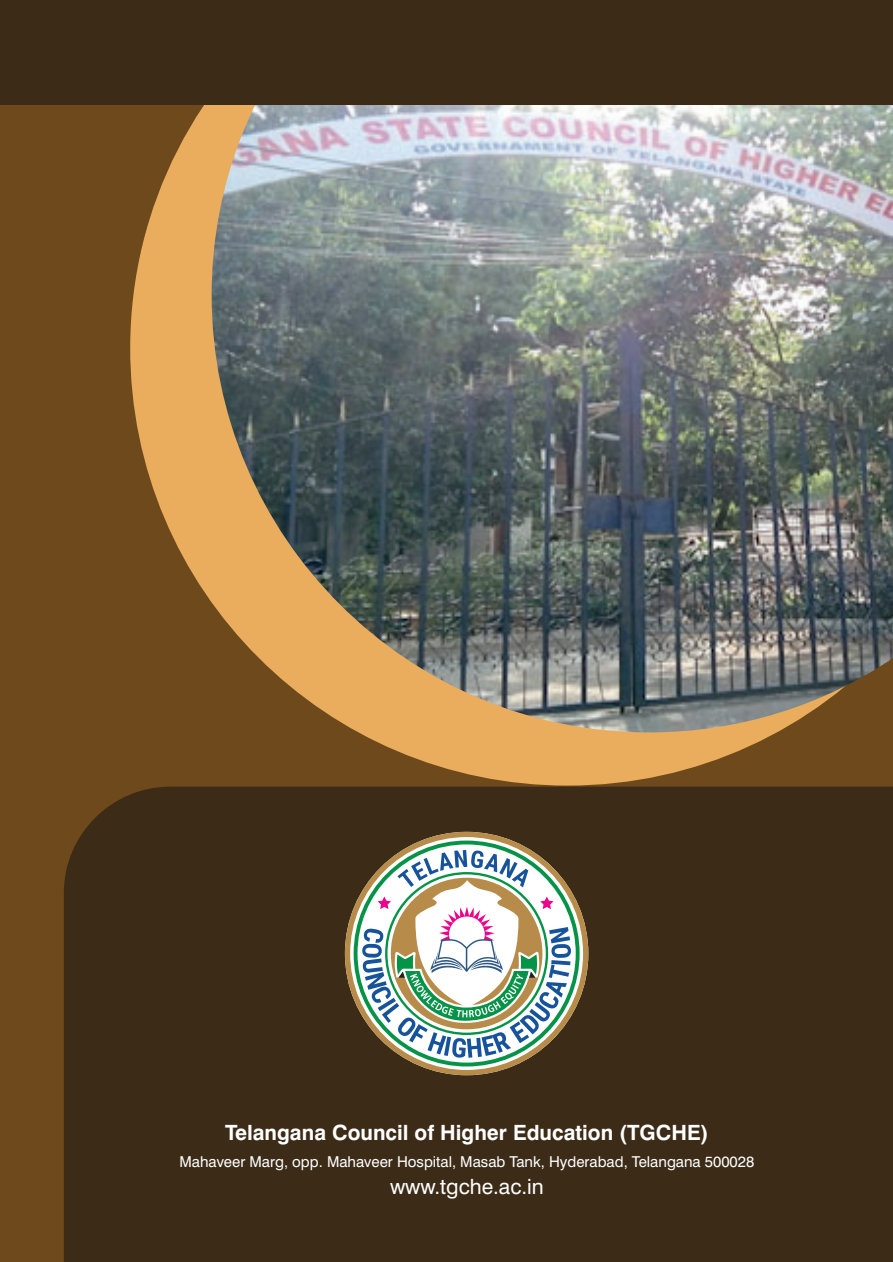
<style>
.page{position:relative;width:893px;height:1262px;background:#fff}
.page>*{position:absolute;margin:0;border:0;box-sizing:border-box;transform-origin:0 0}
.t1{font:700 21px "Swiss 721 BT";color:#fff}
.t2{font:21px "Swiss 721 BT";color:#fff}
.t3{font:15px "Swiss 721 BT";color:#fff}
</style>
<div class="page">
<div style="left:0;top:0;width:892px;height:1261px;background:#6d491c"></div>
<div style="left:64px;top:786px;width:828px;height:476px;background:#3c2b17"></div>
<svg style="left:130px;top:105px;width:648px;height:680px;fill:#e7ab5d"></svg>
<img style="left:212px;top:105px;width:680px;height:627px">
<svg style="left:345px;top:832px;width:243px;height:243px;background:#614d31"></svg>
<svg style="left:353px;top:840px;width:226px;height:226px;background:#6f775a"></svg>
<div style="left:0;top:0;width:892px;height:105px;background:#3c2b17"></div>
<svg style="left:362px;top:850px;width:209px;height:207px;background:#b1bdb3"></svg>
<h1 class="t1" style="left:225px;top:1124px;width:485px">Telangana Council of Higher Education (TGCHE)</h1>
<p class="t3" style="left:179px;top:1155px;width:576px">Mahaveer Marg, opp. Mahaveer Hospital, Masab Tank, Hyderabad, Telangana 500028</p>
<h1 class="t2" style="left:390px;top:1178px;width:155px">www.tgche.ac.in</h1>
</div>
